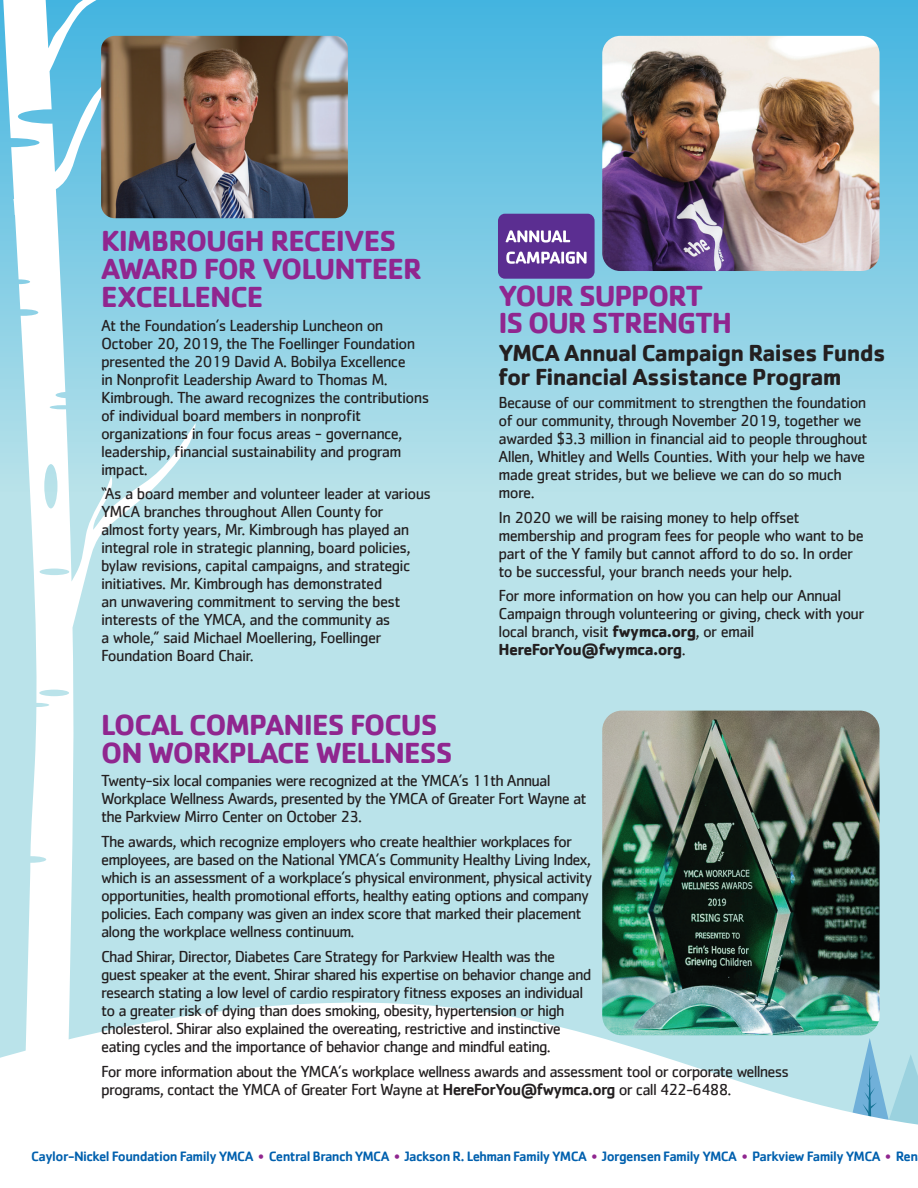
<style>
.page{position:relative;width:918px;height:1188px;background:#fff}
.page>*{position:absolute;margin:0;border:0;box-sizing:border-box;transform-origin:0 0}
.Winter_Body_Copy{font:700 30px/27.9px "Cachet";letter-spacing:-.03em;color:#90268f}
.t1{font:700 24px/24px "Cachet";letter-spacing:-.03em;color:#231f20}
.Winter_Body_Copy-2{font:16.5px/18px "Cachet";letter-spacing:-.05em;color:#231f20}
.t2{font:500 14.1px "Cachet";letter-spacing:-.04em;color:#0160ae}
.s1{font-weight:700}
.s2{font-weight:500}
.s3{color:#90268f}
</style>
<div class="page">
<div style="left:0;top:0;width:918px;height:1156px;background:#bae3ea"></div>
<div style="left:0;top:0;width:918px;height:492px;background:linear-gradient(to bottom,#43b4e0,#b8e2e9)"></div>
<svg style="left:0;top:1002px;width:918px;height:154px;fill:#fff"></svg>
<svg style="left:3px;top:0;width:193px;height:1135px"></svg>
<div style="left:498px;top:214px;width:97px;height:65px;background:#5b2e91;border-radius:7px"></div>
<svg style="left:506px;top:230px;width:81px;height:34px"></svg>
<img style="left:602px;top:36px;width:278px;height:235px">
<img style="left:602px;top:711px;width:278px;height:324px">
<img style="left:101px;top:36px;width:247px;height:182px">
<p class="Winter_Body_Copy" style="left:101px;top:226px;width:323px">KIMBROUGH RECEIVES<br>AWARD FOR VOLUNTEER<br>EXCELLENCE</p>
<p class="Winter_Body_Copy-2" style="left:101px;top:316px;width:330px">At the Foundation’s Leadership Luncheon on October 20, 2019, the The Foellinger Foundation presented the 2019 David A. Bobilya Excellence<br>in Nonprofit Leadership Award to Thomas M.<br>Kimbrough. The award recognizes the contributions of individual board members in nonprofit organizations in four focus areas - governance, leadership, financial sustainability and program impact.</p>
<p class="Winter_Body_Copy-2" style="left:101px;top:485px;width:331px">“As a board member and volunteer leader at various YMCA branches throughout Allen County for almost forty years, Mr. Kimbrough has played an integral role in strategic planning, board policies, bylaw revisions, capital campaigns, and strategic initiatives. Mr. Kimbrough has demonstrated<br>an unwavering commitment to serving the best interests of the YMCA, and the community as<br>a whole,” said Michael Moellering, Foellinger Foundation Board Chair.</p>
<p class="Winter_Body_Copy" style="left:499px;top:281px;width:235px;line-height:27px">YOUR SUPPORT<br>IS OUR STRENGTH</p>
<p class="t1" style="left:499px;top:340px;width:389px">YMCA Annual Campaign Raises Funds for Financial Assistance Program</p>
<p class="Winter_Body_Copy-2" style="left:499px;top:393px;width:371px">Because of our commitment to strengthen the foundation of our community, through November 2019, together we awarded $3.3 million in financial aid to people throughout Allen, Whitley and Wells Counties. With your help we have made great strides, but we believe we can do so much more.</p>
<p class="Winter_Body_Copy-2" style="left:499px;top:508px;width:367px">In 2020 we will be raising money to help offset membership and program fees for people who want to be part of the Y family but cannot afford to do so. In order to be successful, your branch needs your help.</p>
<p class="Winter_Body_Copy-2" style="left:499px;top:587px;width:367px">For more information on how you can help our Annual Campaign through volunteering or giving, check with your local branch, visit <span class="s1">fwymca.org</span>, or email <span class="s1">HereForYou@fwymca.org</span>.</p>
<p class="Winter_Body_Copy" style="left:101px;top:710px;width:353px">LOCAL COMPANIES FOCUS<br>ON WORKPLACE WELLNESS</p>
<p class="Winter_Body_Copy-2" style="left:101px;top:772px;width:487px">Twenty-six local companies were recognized at the YMCA’s 11th Annual<br>Workplace Wellness Awards, presented by the YMCA of Greater Fort Wayne at the Parkview Mirro Center on October 23.</p>
<p class="Winter_Body_Copy-2" style="left:101px;top:832px;width:493px">The awards, which recognize employers who create healthier workplaces for employees, are based on the National YMCA’s Community Healthy Living Index, which is an assessment of a workplace’s physical environment, physical activity opportunities, health promotional efforts, healthy eating options and company policies. Each company was given an index score that marked their placement along the workplace wellness continuum.</p>
<p class="Winter_Body_Copy-2" style="left:101px;top:947px;width:492px">Chad Shirar, Director, Diabetes Care Strategy for Parkview Health was the guest speaker at the event. Shirar shared his expertise on behavior change and research stating a low level of cardio respiratory fitness exposes an individual to a greater risk of dying than does smoking, obesity, hypertension or high cholesterol. Shirar also explained the overeating, restrictive and instinctive eating cycles and the importance of behavior change and mindful eating.</p>
<p class="Winter_Body_Copy-2" style="left:101px;top:1062px;width:690px">For more information about the YMCA’s workplace wellness awards and assessment tool or corporate wellness programs, contact the YMCA of Greater Fort Wayne at <span class="s2">HereForYou@fwymca.org</span> or call 422-6488.</p>
<p class="t2" style="left:31px;top:1148px;width:888px">Caylor-Nickel Foundation Family YMCA <span class="s3">•</span> Central Branch YMCA <span class="s3">•</span> Jackson R. Lehman Family YMCA <span class="s3">•</span> Jorgensen Family YMCA <span class="s3">•</span> Parkview Family YMCA <span class="s3">•</span> Ren</p>
</div>
